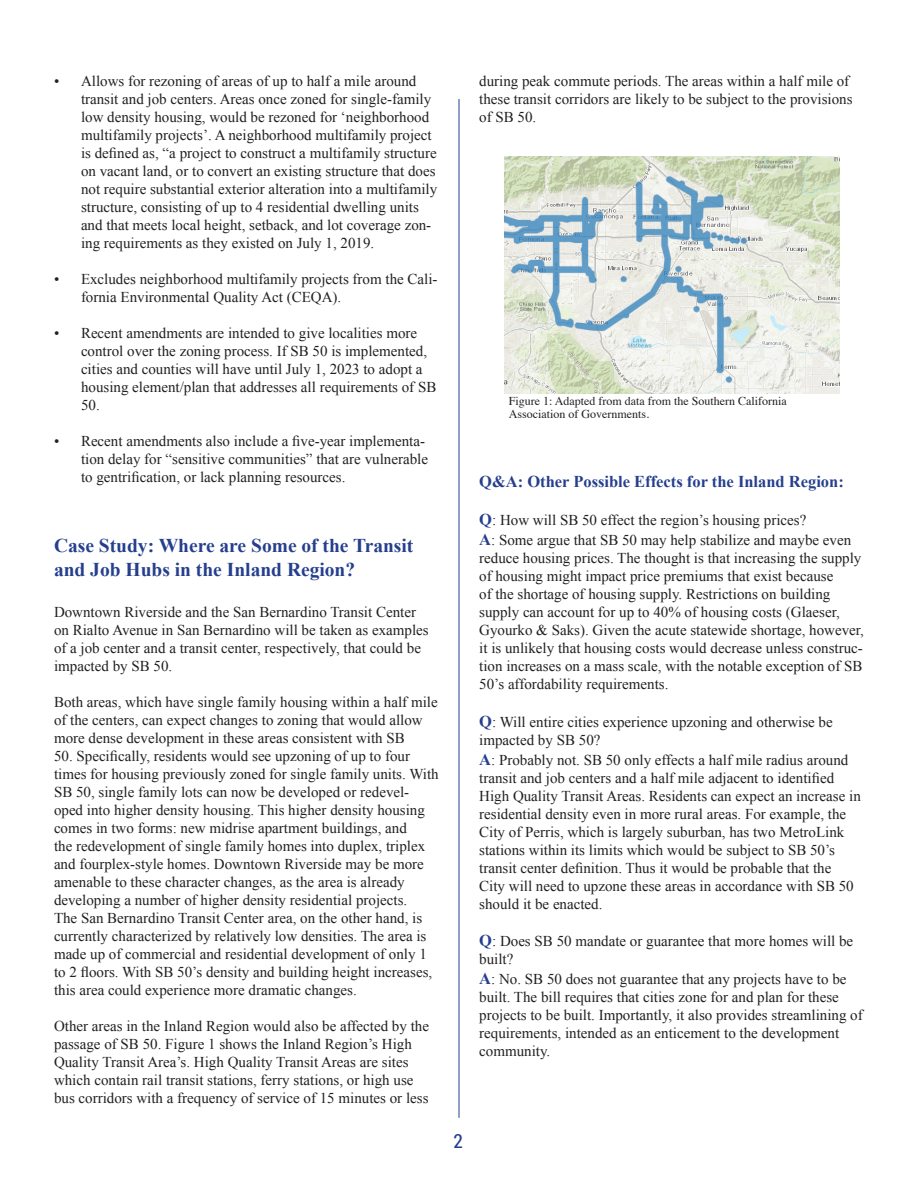
<style>
.page{position:relative;width:918px;height:1188px;background:#fff}
.page>*{position:absolute;margin:0;border:0;box-sizing:border-box;transform-origin:0 0}
.t1{font:700 19.5px/23.4px "Times New Roman";color:#253f8e}
.t2{font:19.5px "Roboto Condensed";color:#253f8e}
.t3{font:700 16.5px "Times New Roman";color:#253f8e}
.t4{font:15px/18px "Times New Roman";color:#231f20}
.t5{font:12px "Times";color:#231f20}
.s1{font-weight:700;font-size:16.5px;color:#253f8e}
</style>
<div class="page">
<hr style="left:459px;top:99px;width:1px;height:1019px;background:#253f8e">
<img style="left:504px;top:157px;width:335px;height:236px">
<p class="t4" style="left:81px;top:72px;width:358px;text-indent:-27px">• Allows for rezoning of areas of up to half a mile around transit and job centers. Areas once zoned for single-family low density housing, would be rezoned for ‘neighborhood multifamily projects’. A neighborhood multifamily project is defined as, “a project to construct a multifamily structure on vacant land, or to convert an existing structure that does not require substantial exterior alteration into a multifamily structure, consisting of up to 4 residential dwelling units and that meets local height, setback, and lot coverage zon&shy;ing requirements as they existed on July 1, 2019.</p>
<p class="t4" style="left:81px;top:270px;width:358px;text-indent:-27px">• Excludes neighborhood multifamily projects from the Cali&shy;fornia Environmental Quality Act (CEQA).</p>
<p class="t4" style="left:81px;top:324px;width:357px;text-indent:-27px">• Recent amendments are intended to give localities more control over the zoning process. If SB 50 is implemented, cities and counties will have until July 1, 2023 to adopt a housing element/plan that addresses all requirements of SB 50.</p>
<p class="t4" style="left:81px;top:432px;width:349px;text-indent:-27px">• Recent amendments also include a five-year implementa&shy;tion delay for “sensitive communities” that are vulnerable to gentrification, or lack planning resources.</p>
<p class="t1" style="left:54px;top:533px;width:361px">Case Study: Where are Some of the Transit and Job Hubs in the Inland Region?</p>
<p class="t4" style="left:54px;top:603px;width:376px">Downtown Riverside and the San Bernardino Transit Center on Rialto Avenue in San Bernardino will be taken as examples of a job center and a transit center, respectively, that could be impacted by SB 50.</p>
<p class="t4" style="left:54px;top:693px;width:385px">Both areas, which have single family housing within a half mile of the centers, can expect changes to zoning that would allow more dense development in these areas consistent with SB</p>
<p class="t4" style="left:54px;top:747px;width:386px">50. Specifically, residents would see upzoning of up to four times for housing previously zoned for single family units. With SB 50, single family lots can now be developed or redevel&shy;oped into higher density housing. This higher density housing comes in two forms: new midrise apartment buildings, and<br>the redevelopment of single family homes into duplex, triplex and fourplex-style homes. Downtown Riverside may be more amenable to these character changes, as the area is already developing a number of higher density residential projects.<br>The San Bernardino Transit Center area, on the other hand, is currently characterized by relatively low densities. The area is made up of commercial and residential development of only 1 to 2 floors. With SB 50’s density and building height increases, this area could experience more dramatic changes.</p>
<p class="t4" style="left:54px;top:1017px;width:377px">Other areas in the Inland Region would also be affected by the passage of SB 50. Figure 1 shows the Inland Region’s High Quality Transit Area’s. High Quality Transit Areas are sites which contain rail transit stations, ferry stations, or high use bus corridors with a frequency of service of 15 minutes or less</p>
<p class="t2" style="left:454px;top:1128px;width:11px">2</p>
<p class="t4" style="left:479px;top:72px;width:375px">during peak commute periods. The areas within a half mile of these transit corridors are likely to be subject to the provisions of SB 50.</p>
<p class="t5" style="left:509px;top:390px;width:279px">Figure 1: Adapted from data from the Southern California</p>
<p class="t5" style="left:509px;top:402px;width:142px">Association of Governments.</p>
<p class="t3" style="left:479px;top:470px;width:366px">Q&amp;A: Other Possible Effects for the Inland Region:</p>
<p class="t4" style="left:479px;top:511px;width:329px"><span class="s1">Q</span>: How will SB 50 effect the region’s housing prices?</p>
<p class="t4" style="left:479px;top:531px;width:384px"><span class="s1">A</span>: Some argue that SB 50 may help stabilize and maybe even reduce housing prices. The thought is that increasing the supply of housing might impact price premiums that exist because</p>
<p class="t4" style="left:479px;top:585px;width:386px">of the shortage of housing supply. Restrictions on building supply can account for up to 40% of housing costs (Glaeser, Gyourko &amp; Saks). Given the acute statewide shortage, however, it is unlikely that housing costs would decrease unless construc&shy;tion increases on a mass scale, with the notable exception of SB 50’s affordability requirements.</p>
<p class="t4" style="left:479px;top:713px;width:355px"><span class="s1">Q</span>: Will entire cities experience upzoning and otherwise be impacted by SB 50?</p>
<p class="t4" style="left:479px;top:750px;width:383px"><span class="s1">A</span>: Probably not. SB 50 only effects a half mile radius around transit and job centers and a half mile adjacent to identified High Quality Transit Areas. Residents can expect an increase in residential density even in more rural areas. For example, the City of Perris, which is largely suburban, has two MetroLink stations within its limits which would be subject to SB 50’s transit center definition. Thus it would be probable that the City will need to upzone these areas in accordance with SB 50 should it be enacted.</p>
<p class="t4" style="left:479px;top:932px;width:376px"><span class="s1">Q</span>: Does SB 50 mandate or guarantee that more homes will be built?</p>
<p class="t4" style="left:479px;top:970px;width:385px"><span class="s1">A</span>: No. SB 50 does not guarantee that any projects have to be built. The bill requires that cities zone for and plan for these projects to be built. Importantly, it also provides streamlining of</p>
<p class="t4" style="left:479px;top:1024px;width:361px">requirements, intended as an enticement to the development community.</p>
</div>
